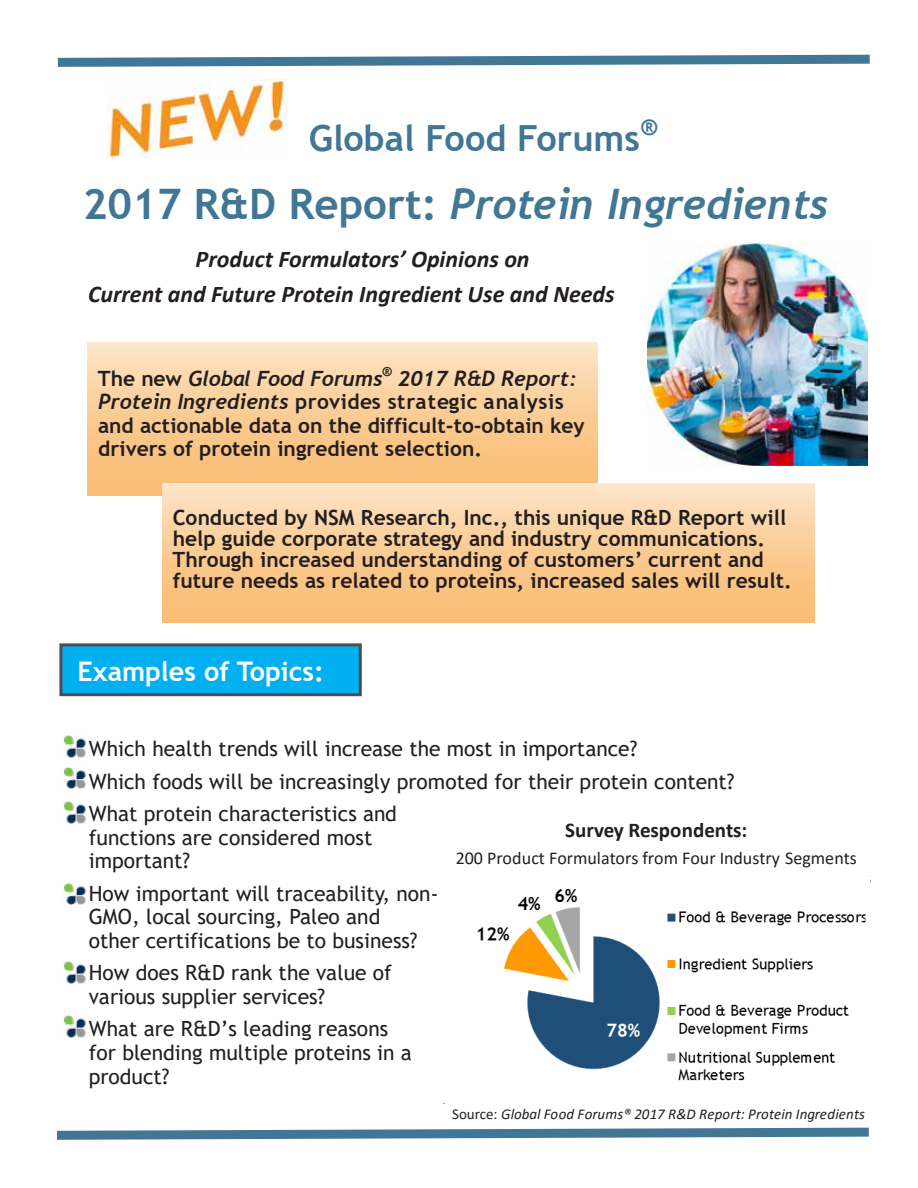
<style>
.page{position:relative;width:918px;height:1188px;background:#fff}
.page>*{position:absolute;margin:0;border:0;box-sizing:border-box;transform-origin:0 0}
.t1{font:italic 700 42px "Trebuchet";letter-spacing:-.01em;color:#417695}
.t2{font:700 36px "Trebuchet MS";color:#417695}
.t3{font:700 27px "Trebuchet MS";color:#fff}
.t4{font:italic 700 24px/34.8px "Calibri";color:#231f20}
.t5{font:21px/23.5px "Trebuchet MS";color:#231f20}
.t6{font:700 21px/21.1px "Trebuchet MS";color:#231f20}
.t7{font:italic 700 21px "Trebuchet";color:#231f20}
.t8{font:700 21px "Calibri";color:#231f20}
.t9{font:18px "Calibri";color:#231f20}
.t10{font:italic 15px "Calibri";letter-spacing:.005em;color:#231f20}
.s1{font-family:"Trebuchet MS";font-style:normal}
.s2{font-family:"Trebuchet";font-style:italic}
.s3{font-style:normal}
</style>
<div class="page">
<img style="left:107px;top:80px;width:181px;height:77px">
<div style="left:88px;top:342px;width:509px;height:154px;background:linear-gradient(to bottom,#fde3c3,#f9b96c)"></div>
<img style="left:648px;top:243px;width:219px;height:222px">
<svg style="left:57px;top:54px;width:813px;height:13px"></svg>
<svg style="left:57px;top:1127px;width:812px;height:13px"></svg>
<div style="left:162px;top:484px;width:652px;height:138px;background:linear-gradient(to bottom,#fde3c3,#f9b96d)"></div>
<div style="left:61px;top:645px;width:299px;height:50px;background:#00b0f0"></div>
<div style="left:59px;top:643px;width:303px;height:53px;border:3px solid #4d4d4f"></div>
<img style="left:477px;top:889px;width:389px;height:192px">
<img style="left:64px;top:736px;width:22px;height:21px">
<img style="left:64px;top:767px;width:22px;height:22px">
<img style="left:64px;top:802px;width:22px;height:22px">
<img style="left:64px;top:883px;width:22px;height:22px">
<img style="left:64px;top:962px;width:22px;height:21px">
<img style="left:64px;top:1016px;width:22px;height:21px">
<h2 class="t2" style="left:309px;top:116px;width:350px">Global Food Forums<sup>®</sup></h2>
<h1 class="t1" style="left:83px;top:177px;width:747px"><span class="s1">2017 R&amp;D Report:</span> Protein Ingredients</h1>
<p class="t4" style="left:88px;top:241px;width:528px;text-indent:107px">Product Formulators’ Opinions on<br>Current and Future Protein Ingredient Use and Needs</p>
<p class="t7" style="left:98px;top:365px;width:481px"><span class="s1">The new</span> Global Food Forums<sup>®</sup> 2017 R&amp;D Report:</p>
<p class="t6" style="left:98px;top:390px;width:488px;line-height:23.5px"><span class="s2">Protein Ingredients</span> provides strategic analysis and actionable data on the difficult-to-obtain key drivers of protein ingredient selection.</p>
<p class="t6" style="left:173px;top:507px;width:621px">Conducted by NSM Research, Inc., this unique R&amp;D Report will help guide corporate strategy and industry communications.<br>Through increased understanding of customers’ current and future needs as related to proteins, increased sales will result.</p>
<p class="t3" style="left:77px;top:655px;width:248px">Examples of Topics:</p>
<p class="t5" style="left:89px;top:732px;width:647px;line-height:32.5px">Which health trends will increase the most in importance?<br>Which foods will be increasingly promoted for their protein content?<br>What protein characteristics and</p>
<p class="t5" style="left:89px;top:825px;width:285px">functions are considered most important?</p>
<p class="t5" style="left:89px;top:881px;width:351px">How important will traceability, non-<br>GMO, local sourcing, Paleo and<br>other certifications be to business?</p>
<p class="t5" style="left:89px;top:961px;width:305px">How does R&amp;D rank the value of various supplier services?</p>
<p class="t5" style="left:89px;top:1017px;width:325px">What are R&amp;D’s leading reasons for blending multiple proteins in a product?</p>
<p class="t8" style="left:565px;top:815px;width:184px">Survey Respondents:</p>
<p class="t9" style="left:456px;top:846px;width:403px">200 Product Formulators from Four Industry Segments</p>
<p class="t10" style="left:452px;top:1103px;width:414px"><span class="s3">Source:</span> Global Food Forums® 2017 R&amp;D Report: Protein Ingredients</p>
</div>
